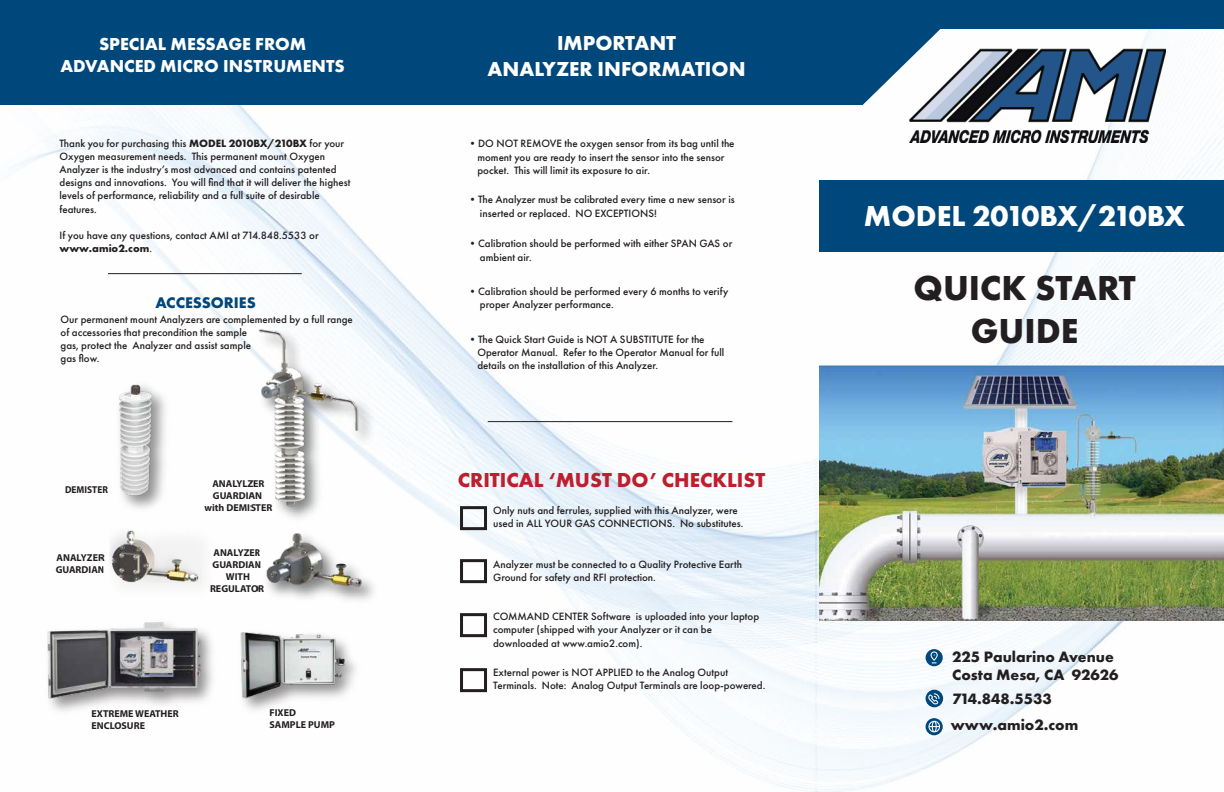
<style>
.page{position:relative;width:1224px;height:792px;background:#fff}
.page>*{position:absolute;margin:0;border:0;box-sizing:border-box;transform-origin:0 0}
.t1{font:700 36px/43.2px "Futura PT";color:#231f20;text-align:center}
.t2{font:700 30px "Futura PT";color:#fff}
.t3{font:700 21px/25.2px "Futura PT";color:#fff;text-align:center}
.t4{font:700 21px "Futura PT";color:#be1e2d}
.t5{font:700 18px/21.6px "Futura PT";color:#fff;text-align:center}
.t6{font:700 16px "Futura PT";color:#00477b}
.t7{font:700 15.6px/18.7px "Futura PT";color:#231f20}
.t8{font:500 11px/13.2px "Futura PT";color:#231f20}
.t9{font:700 10px/12px "Myriad Pro";color:#231f20}
.t10{font:700 10px "Myriad Pro";color:#231f20;scale:.93 1}
.s1{font-weight:700}
</style>
<div class="page">
<img style="left:16px;top:28px;width:1207px;height:764px">
<div style="left:0;top:0;width:862px;height:105px;background:#00477b"></div>
<img style="left:910px;top:48px;width:256px;height:95px">
<div style="left:820px;top:180px;width:404px;height:72px;background:#00477b"></div>
<div style="left:460px;top:506px;width:27px;height:24px;border:3px solid #231f20"></div>
<div style="left:460px;top:559px;width:27px;height:24px;border:3px solid #231f20"></div>
<svg style="left:926px;top:718px;width:17px;height:17px"></svg>
<svg style="left:926px;top:690px;width:17px;height:17px"></svg>
<svg style="left:926px;top:649px;width:17px;height:17px"></svg>
<img style="left:40px;top:614px;width:183px;height:106px">
<img style="left:42px;top:595px;width:173px;height:116px">
<hr style="left:108px;top:273px;width:194px;height:1px;background:#231f20">
<div style="left:460px;top:668px;width:27px;height:24px;border:3px solid #231f20"></div>
<img style="left:233px;top:625px;width:134px;height:95px">
<img style="left:236px;top:631px;width:114px;height:70px">
<img style="left:111px;top:376px;width:63px;height:141px">
<img style="left:94px;top:382px;width:82px;height:115px">
<div style="left:858px;top:0;width:366px;height:28px;background:#00477b"></div>
<svg style="left:862px;top:28px;width:82px;height:77px"></svg>
<div style="left:460px;top:613px;width:27px;height:24px;border:3px solid #231f20"></div>
<img style="left:251px;top:321px;width:129px;height:204px">
<img style="left:241px;top:329px;width:127px;height:177px">
<img style="left:258px;top:525px;width:125px;height:83px">
<img style="left:239px;top:524px;width:126px;height:63px">
<img style="left:103px;top:521px;width:119px;height:84px">
<img style="left:110px;top:529px;width:94px;height:53px">
<hr style="left:488px;top:421px;width:244px;height:1px;background:#231f20">
<img style="left:820px;top:365px;width:404px;height:256px">
<h3 class="t5" style="left:60px;top:33px;width:286px">SPECIAL MESSAGE FROM<br>ADVANCED MICRO INSTRUMENTS</h3>
<h3 class="t3" style="left:488px;top:30px;width:260px">IMPORTANT<br>ANALYZER INFORMATION</h3>
<p class="t8" style="left:60px;top:136px;width:292px">Thank you for purchasing this <span class="s1">MODEL 2010BX/210BX</span> for your Oxygen measurement needs. This permanent mount Oxygen Analyzer is the industry’s most advanced and contains patented designs and innovations. You will find that it will deliver the highest levels of performance, reliability and a full suite of desirable features.</p>
<p class="t8" style="left:60px;top:229px;width:261px">If you have any questions, contact AMI at 714.848.5533 or <span class="s1">www.amio2.com</span>.</p>
<h3 class="t6" style="left:155px;top:292px;width:102px">ACCESSORIES</h3>
<p class="t8" style="left:61px;top:312px;width:294px">Our permanent mount Analyzers are complemented by a full range of accessories that precondition the sample<br>gas, protect the Analyzer and assist sample<br>gas flow.</p>
<p class="t10" style="left:65px;top:483px;width:47px">DEMISTER</p>
<p class="t9" style="left:56px;top:551px;width:51px">ANALYZER<br>GUARDIAN</p>
<p class="t9" style="left:205px;top:477px;width:69px;text-align:center">ANALYLZER<br>GUARDIAN with DEMISTER</p>
<p class="t9" style="left:210px;top:546px;width:56px;text-align:center">ANALYZER<br>GUARDIAN<br>WITH<br>REGULATOR</p>
<p class="t9" style="left:91px;top:707px;width:89px">EXTREME WEATHER<br>ENCLOSURE</p>
<p class="t9" style="left:269px;top:706px;width:67px">FIXED<br>SAMPLE PUMP</p>
<p class="t8" style="left:477px;top:137px;width:259px;text-indent:-10px">•DO NOT REMOVE the oxygen sensor from its bag until the moment you are ready to insert the sensor into the sensor pocket. This will limit its exposure to air.</p>
<p class="t8" style="left:480px;top:193px;width:256px;text-indent:-13px">•The Analyzer must be calibrated every time a new sensor is inserted or replaced. NO EXCEPTIONS!</p>
<p class="t8" style="left:480px;top:237px;width:254px;text-indent:-13px">•Calibration should be performed with either SPAN GAS or ambient air.</p>
<p class="t8" style="left:480px;top:284px;width:250px;text-indent:-13px">•Calibration should be performed every 6 months to verify proper Analyzer performance.</p>
<p class="t8" style="left:477px;top:332px;width:248px;text-indent:-10px">•The Quick Start Guide is NOT A SUBSTITUTE for the<br>Operator Manual. Refer to the Operator Manual for full details on the installation of this Analyzer.</p>
<h3 class="t4" style="left:458px;top:466px;width:309px">CRITICAL ‘MUST DO’ CHECKLIST</h3>
<p class="t8" style="left:493px;top:504px;width:252px">Only nuts and ferrules, supplied with this Analyzer, were used in ALL YOUR GAS CONNECTIONS. No substitutes.</p>
<p class="t8" style="left:493px;top:558px;width:250px">Analyzer must be connected to a Quality Protective Earth<br>Ground for safety and RFI protection.</p>
<p class="t8" style="left:493px;top:610px;width:268px">COMMAND CENTER Software is uploaded into your laptop computer (shipped with your Analyzer or it can be downloaded at www.amio2.com).</p>
<p class="t8" style="left:493px;top:666px;width:274px">External power is NOT APPLIED to the Analog Output<br>Terminals. Note: Analog Output Terminals are loop-powered.</p>
<h2 class="t2" style="left:864px;top:197px;width:323px">MODEL 2010BX/210BX</h2>
<h1 class="t1" style="left:914px;top:265px;width:224px">QUICK START<br>GUIDE</h1>
<h3 class="t7" style="left:952px;top:647px;width:168px">225 Paularino Avenue<br>Costa Mesa, CA 92626</h3>
<h3 class="t7" style="left:951px;top:715px;width:129px">www.amio2.com</h3>
<h3 class="t7" style="left:952px;top:689px;width:101px">714.848.5533</h3>
</div>
